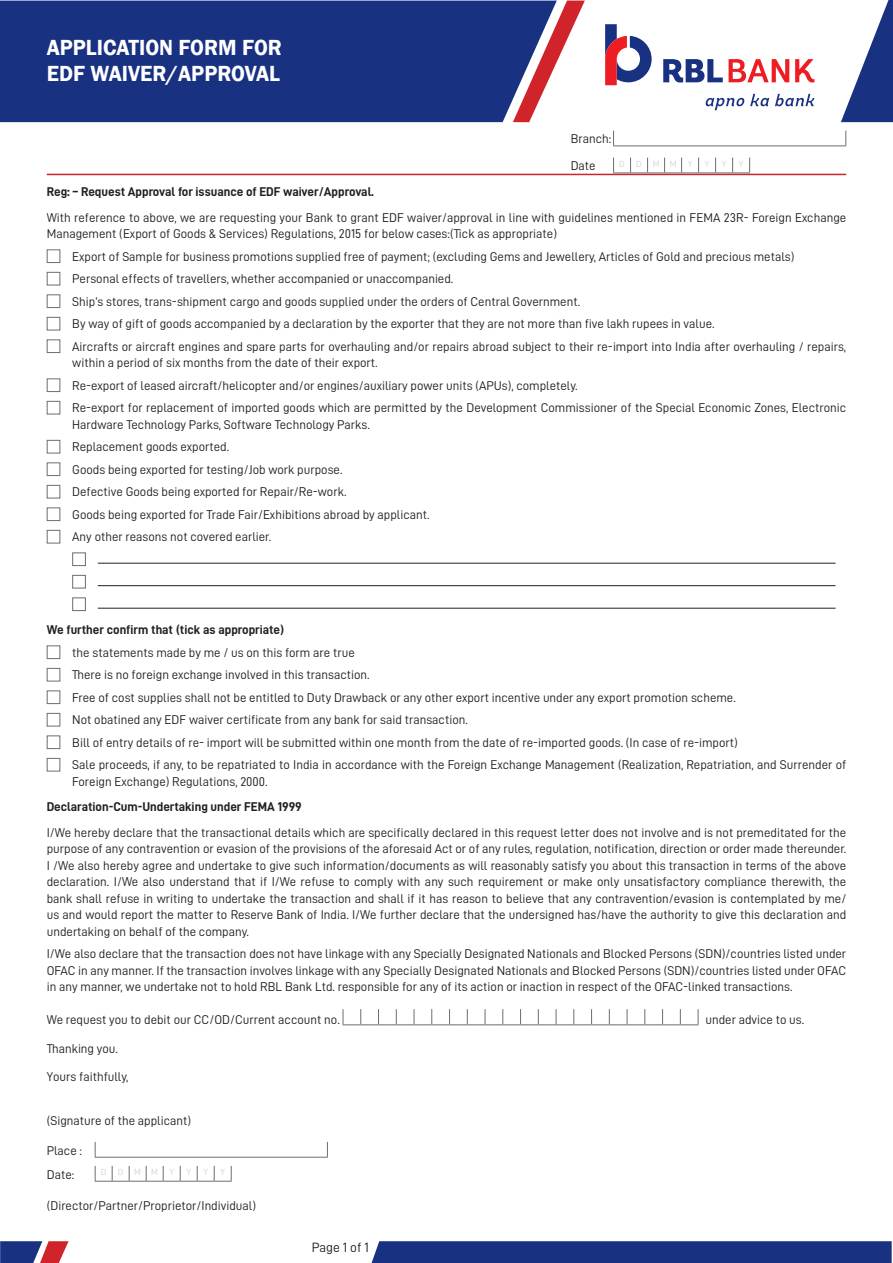
<style>
.page{position:relative;width:893px;height:1263px;background:#fff}
.page>*{position:absolute;margin:0;border:0;box-sizing:border-box;transform-origin:0 0}
.t1{font:600 22.5px/25.5px "Franklin Gothic";color:#fff;scale:.96 1}
.t2{font:13.5px "D DIN";color:#231f20}
.Body_Text{font:12.75px/16.5px "D DIN";color:#231f20}
.Body_Text-2{font:12.75px "D DIN Bold";color:#231f20}
.t3{font:9px "D DIN";color:#d1d2d4}
</style>
<div class="page">
<div style="left:0;top:1px;width:513px;height:121px;background:#183181"></div>
<svg style="left:841px;top:0;width:52px;height:122px"></svg>
<svg style="left:513px;top:1px;width:72px;height:121px"></svg>
<svg style="left:663px;top:59px;width:60px;height:24px"></svg>
<svg style="left:729px;top:59px;width:60px;height:23px"></svg>
<svg style="left:795px;top:59px;width:19px;height:24px"></svg>
<svg style="left:605px;top:24px;width:47px;height:61px"></svg>
<svg style="left:705px;top:94px;width:64px;height:16px"></svg>
<svg style="left:775px;top:94px;width:39px;height:12px"></svg>
<div style="left:371px;top:1241px;width:521px;height:22px;background:#183181"></div>
<svg style="left:0;top:1241px;width:69px;height:22px"></svg>
<div style="left:47px;top:249px;width:13px;height:14px;background:#fff;border:1px solid #6c6d70"></div>
<div style="left:47px;top:272px;width:13px;height:13px;background:#fff;border:1px solid #6c6d70"></div>
<div style="left:47px;top:294px;width:13px;height:14px;background:#fff;border:1px solid #6c6d70"></div>
<div style="left:47px;top:317px;width:13px;height:13px;background:#fff;border:1px solid #6c6d70"></div>
<div style="left:47px;top:339px;width:13px;height:14px;background:#fff;border:1px solid #6c6d70"></div>
<div style="left:47px;top:378px;width:13px;height:14px;background:#fff;border:1px solid #6c6d70"></div>
<div style="left:47px;top:401px;width:13px;height:13px;background:#fff;border:1px solid #6c6d70"></div>
<div style="left:47px;top:440px;width:13px;height:13px;background:#fff;border:1px solid #6c6d70"></div>
<div style="left:47px;top:462px;width:13px;height:14px;background:#fff;border:1px solid #6c6d70"></div>
<div style="left:47px;top:485px;width:13px;height:13px;background:#fff;border:1px solid #6c6d70"></div>
<div style="left:47px;top:507px;width:13px;height:14px;background:#fff;border:1px solid #6c6d70"></div>
<div style="left:47px;top:530px;width:13px;height:13px;background:#fff;border:1px solid #6c6d70"></div>
<div style="left:72px;top:552px;width:14px;height:14px;background:#fff;border:1px solid #6c6d70"></div>
<hr style="left:98px;top:563px;width:737px;height:1px;background:#231f20">
<div style="left:72px;top:575px;width:14px;height:13px;background:#fff;border:1px solid #6c6d70"></div>
<hr style="left:98px;top:585px;width:737px;height:1px;background:#231f20">
<div style="left:72px;top:597px;width:14px;height:14px;background:#fff;border:1px solid #6c6d70"></div>
<hr style="left:98px;top:608px;width:737px;height:1px;background:#231f20">
<div style="left:47px;top:645px;width:13px;height:14px;background:#fff;border:1px solid #6c6d70"></div>
<div style="left:47px;top:668px;width:13px;height:13px;background:#fff;border:1px solid #6c6d70"></div>
<div style="left:47px;top:690px;width:13px;height:14px;background:#fff;border:1px solid #6c6d70"></div>
<div style="left:47px;top:713px;width:13px;height:13px;background:#fff;border:1px solid #6c6d70"></div>
<div style="left:47px;top:735px;width:13px;height:14px;background:#fff;border:1px solid #6c6d70"></div>
<div style="left:47px;top:758px;width:13px;height:13px;background:#fff;border:1px solid #6c6d70"></div>
<svg style="left:343px;top:1009px;width:356px;height:16px"></svg>
<svg style="left:95px;top:1142px;width:1px;height:15px"></svg>
<svg style="left:327px;top:1142px;width:1px;height:15px"></svg>
<hr style="left:95px;top:1157px;width:233px;height:1px;background:#6c6d70">
<svg style="left:95px;top:1166px;width:137px;height:16px"></svg>
<hr style="left:47px;top:174px;width:799px;height:1px;background:#d1232a">
<svg style="left:613px;top:131px;width:1px;height:15px"></svg>
<svg style="left:845px;top:131px;width:1px;height:15px"></svg>
<hr style="left:613px;top:146px;width:233px;height:1px;background:#6c6d70">
<svg style="left:613px;top:158px;width:137px;height:16px"></svg>
<p class="t1" style="left:47px;top:35px;width:247px">APPLICATION FORM FOR<br>EDF WAIVER/APPROVAL</p>
<p class="Body_Text" style="left:571px;top:130px;width:42px">Branch:</p>
<p class="Body_Text" style="left:571px;top:157px;width:27px">Date</p>
<p class="t3" style="left:619px;top:159px;width:7px">D</p>
<p class="t3" style="left:636px;top:159px;width:7px">D</p>
<p class="t3" style="left:653px;top:159px;width:8px">M</p>
<p class="t3" style="left:670px;top:159px;width:8px">M</p>
<p class="t3" style="left:688px;top:159px;width:6px">Y</p>
<p class="t3" style="left:705px;top:159px;width:6px">Y</p>
<p class="t3" style="left:722px;top:159px;width:6px">Y</p>
<p class="t3" style="left:739px;top:159px;width:6px">Y</p>
<p class="Body_Text-2" style="left:47px;top:185px;width:329px">Reg: – Request Approval for issuance of EDF waiver/Approval.</p>
<p class="Body_Text" style="left:47px;top:209px;width:801px">With reference to above, we are requesting your Bank to grant EDF waiver/approval in line with guidelines mentioned in FEMA 23R- Foreign Exchange<br>Management (Export of Goods &amp; Services) Regulations, 2015 for below cases:(Tick as appropriate)</p>
<p class="Body_Text" style="left:72px;top:248px;width:724px">Export of Sample for business promotions supplied free of payment; (excluding Gems and Jewellery, Articles of Gold and precious metals)</p>
<p class="Body_Text" style="left:72px;top:270px;width:383px">Personal effects of travellers, whether accompanied or unaccompanied.</p>
<p class="Body_Text" style="left:72px;top:293px;width:509px">Ship’s stores, trans-shipment cargo and goods supplied under the orders of Central Government.</p>
<p class="Body_Text" style="left:72px;top:315px;width:644px">By way of gift of goods accompanied by a declaration by the exporter that they are not more than five lakh rupees in value.</p>
<p class="Body_Text" style="left:72px;top:338px;width:775px">Aircrafts or aircraft engines and spare parts for overhauling and/or repairs abroad subject to their re-import into India after overhauling / repairs, within a period of six months from the date of their export.</p>
<p class="Body_Text" style="left:72px;top:377px;width:507px">Re-export of leased aircraft/helicopter and/or engines/auxiliary power units (APUs), completely.</p>
<p class="Body_Text" style="left:72px;top:399px;width:775px">Re-export for replacement of imported goods which are permitted by the Development Commissioner of the Special Economic Zones, Electronic<br>Hardware Technology Parks, Software Technology Parks.</p>
<p class="Body_Text" style="left:72px;top:438px;width:158px">Replacement goods exported.</p>
<p class="Body_Text" style="left:72px;top:461px;width:272px">Goods being exported for testing/Job work purpose.</p>
<p class="Body_Text" style="left:72px;top:483px;width:276px">Defective Goods being exported for Repair/Re-work.</p>
<p class="Body_Text" style="left:72px;top:506px;width:359px">Goods being exported for Trade Fair/Exhibitions abroad by applicant.</p>
<p class="Body_Text" style="left:72px;top:528px;width:200px">Any other reasons not covered earlier.</p>
<p class="Body_Text-2" style="left:47px;top:623px;width:239px">We further confirm that (tick as appropriate)</p>
<p class="Body_Text" style="left:72px;top:644px;width:284px">the statements made by me / us on this form are true</p>
<p class="Body_Text" style="left:72px;top:666px;width:299px">There is no foreign exchange involved in this transaction.</p>
<p class="Body_Text" style="left:72px;top:689px;width:665px">Free of cost supplies shall not be entitled to Duty Drawback or any other export incentive under any export promotion scheme.</p>
<p class="Body_Text" style="left:72px;top:711px;width:397px">Not obatined any EDF waiver certificate from any bank for said transaction.</p>
<p class="Body_Text" style="left:72px;top:734px;width:667px">Bill of entry details of re- import will be submitted within one month from the date of re-imported goods. (In case of re-import)</p>
<p class="Body_Text" style="left:72px;top:756px;width:775px">Sale proceeds, if any, to be repatriated to India in accordance with the Foreign Exchange Management (Realization, Repatriation, and Surrender of<br>Foreign Exchange) Regulations, 2000.</p>
<p class="Body_Text-2" style="left:47px;top:800px;width:257px">Declaration-Cum-Undertaking under FEMA 1999</p>
<p class="Body_Text" style="left:47px;top:824px;width:801px;text-align:justify">I/We hereby declare that the transactional details which are specifically declared in this request letter does not involve and is not premeditated for the purpose of any contravention or evasion of the provisions of the aforesaid Act or of any rules, regulation, notification, direction or order made thereunder.<br>I /We also hereby agree and undertake to give such information/documents as will reasonably satisfy you about this transaction in terms of the above declaration. I/We also understand that if I/We refuse to comply with any such requirement or make only unsatisfactory compliance therewith, the bank shall refuse in writing to undertake the transaction and shall if it has reason to believe that any contravention/evasion is contemplated by me/ us and would report the matter to Reserve Bank of India. I/We further declare that the undersigned has/have the authority to give this declaration and undertaking on behalf of the company.</p>
<p class="Body_Text" style="left:47px;top:945px;width:801px;text-align:justify">I/We also declare that the transaction does not have linkage with any Specially Designated Nationals and Blocked Persons (SDN)/countries listed under OFAC in any manner. If the transaction involves linkage with any Specially Designated Nationals and Blocked Persons (SDN)/countries listed under OFAC in any manner, we undertake not to hold RBL Bank Ltd. responsible for any of its action or inaction in respect of the OFAC-linked transactions.</p>
<p class="Body_Text" style="left:47px;top:1011px;width:295px">We request you to debit our CC/OD/Current account no.</p>
<p class="Body_Text" style="left:705px;top:1011px;width:100px">under advice to us.</p>
<p class="Body_Text" style="left:47px;top:1040px;width:73px">Thanking you.</p>
<p class="Body_Text" style="left:47px;top:1068px;width:83px">Yours faithfully,</p>
<p class="Body_Text" style="left:47px;top:1112px;width:146px">(Signature of the applicant)</p>
<p class="Body_Text" style="left:47px;top:1142px;width:37px">Place :</p>
<p class="Body_Text" style="left:47px;top:1166px;width:29px">Date:</p>
<p class="t3" style="left:101px;top:1167px;width:7px">D</p>
<p class="t3" style="left:118px;top:1167px;width:7px">D</p>
<p class="t3" style="left:134px;top:1167px;width:8px">M</p>
<p class="t3" style="left:151px;top:1167px;width:8px">M</p>
<p class="t3" style="left:169px;top:1167px;width:6px">Y</p>
<p class="t3" style="left:186px;top:1167px;width:6px">Y</p>
<p class="t3" style="left:203px;top:1167px;width:6px">Y</p>
<p class="t3" style="left:220px;top:1167px;width:6px">Y</p>
<p class="Body_Text" style="left:47px;top:1197px;width:211px">(Director/Partner/Proprietor/Individual)</p>
<p class="t2" style="left:312px;top:1240px;width:58px">Page 1 of 1</p>
</div>
